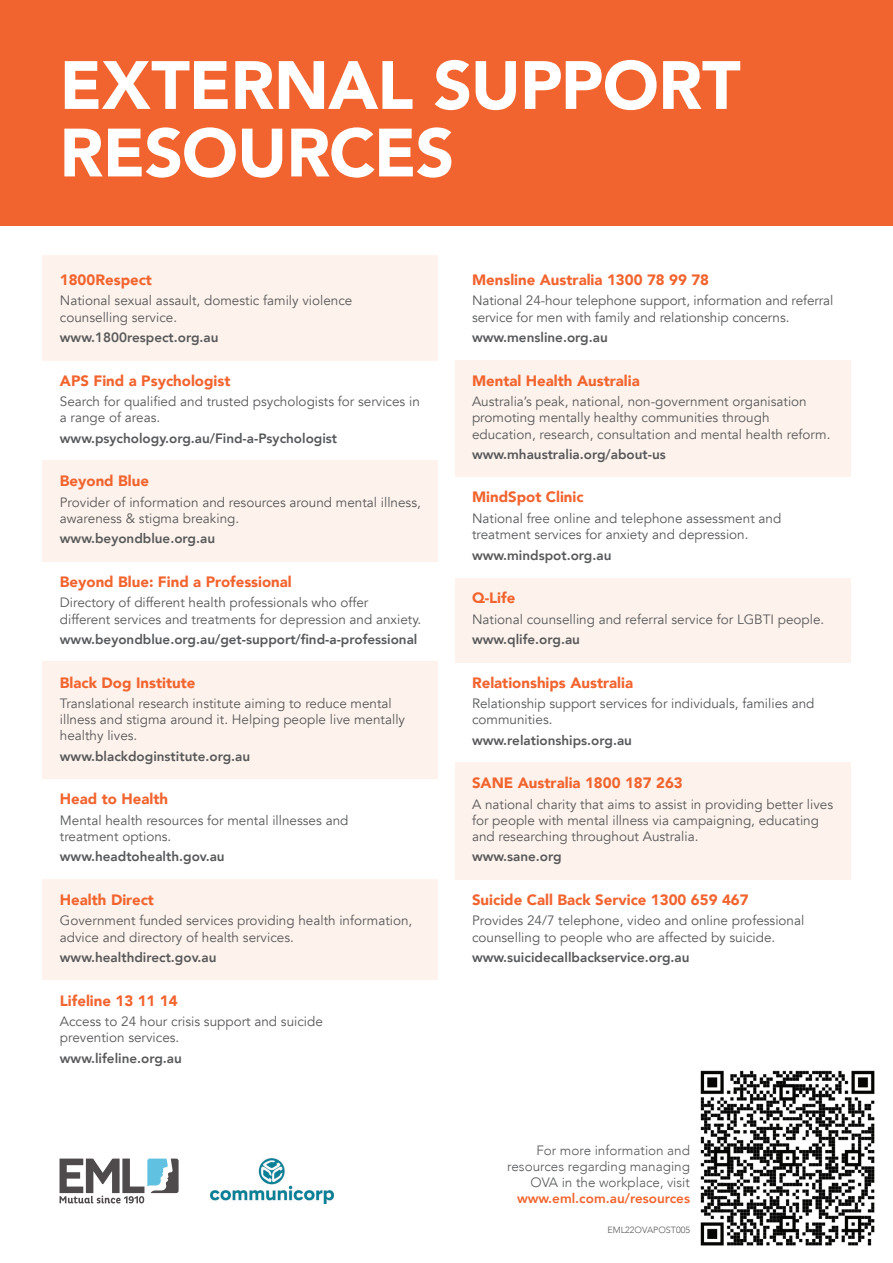
<style>
.page{position:relative;width:893px;height:1263px;background:#fff}
.page>*{position:absolute;margin:0;border:0;box-sizing:border-box;transform-origin:0 0}
.t1{font:900 67.5px/67.5px "Avenir";letter-spacing:-.01em;color:#fff}
.t2{font:900 15px "Avenir";color:#f2642f}
.t3{font:13.5px/16.2px "Avenir";color:#57585a}
.t4{font:800 13.5px "Avenir";color:#57585a}
.t5{font:300 13.5px/16.2px "Avenir";color:#57585a;text-align:right}
.t6{font:800 13.5px "Avenir";color:#f2642f}
.t7{font:300 9px "Avenir";color:#57585a}
</style>
<div class="page">
<img style="left:210px;top:1158px;width:123px;height:45px">
<svg style="left:60px;top:1158px;width:119px;height:45px"></svg>
<div style="left:0;top:0;width:893px;height:225px;background:#f2642f"></div>
<div style="left:43px;top:255px;width:395px;height:105px;background:#fdf3ec"></div>
<div style="left:455px;top:360px;width:396px;height:117px;background:#fdf3ec"></div>
<div style="left:455px;top:578px;width:396px;height:84px;background:#fdf3ec"></div>
<div style="left:455px;top:762px;width:396px;height:118px;background:#fdf3ec"></div>
<img style="left:700px;top:1070px;width:175px;height:176px">
<div style="left:43px;top:460px;width:395px;height:101px;background:#fdf3ec"></div>
<div style="left:43px;top:662px;width:395px;height:117px;background:#fdf3ec"></div>
<div style="left:43px;top:879px;width:395px;height:101px;background:#fdf3ec"></div>
<h1 class="t1" style="left:60px;top:50px;width:683px">EXTERNAL SUPPORT<br>RESOURCES</h1>
<p class="t2" style="left:60px;top:267px;width:94px">1800Respect</p>
<p class="t3" style="left:60px;top:293px;width:294px">National sexual assault, domestic family violence counselling service.</p>
<p class="t4" style="left:60px;top:327px;width:160px">www.1800respect.org.au</p>
<p class="t2" style="left:60px;top:368px;width:172px">APS Find a Psychologist</p>
<p class="t3" style="left:60px;top:394px;width:361px">Search for qualified and trusted psychologists for services in a range of areas.</p>
<p class="t4" style="left:60px;top:428px;width:279px">www.psychology.org.au/Find-a-Psychologist</p>
<p class="t2" style="left:60px;top:468px;width:91px">Beyond Blue</p>
<p class="t3" style="left:60px;top:494px;width:362px">Provider of information and resources around mental illness, awareness &amp; stigma breaking.</p>
<p class="t4" style="left:60px;top:528px;width:157px">www.beyondblue.org.au</p>
<p class="t2" style="left:60px;top:569px;width:233px">Beyond Blue: Find a Professional</p>
<p class="t3" style="left:60px;top:595px;width:363px">Directory of different health professionals who offer different services and treatments for depression and anxiety.</p>
<p class="t4" style="left:60px;top:629px;width:359px">www.beyondblue.org.au/get-support/find-a-professional</p>
<p class="t2" style="left:60px;top:669px;width:137px">Black Dog Institute</p>
<p class="t3" style="left:60px;top:695px;width:347px">Translational research institute aiming to reduce mental illness and stigma around it. Helping people live mentally healthy lives.</p>
<p class="t4" style="left:60px;top:746px;width:192px">www.blackdoginstitute.org.au</p>
<p class="t2" style="left:60px;top:786px;width:110px">Head to Health</p>
<p class="t3" style="left:60px;top:812px;width:290px">Mental health resources for mental illnesses and treatment options.</p>
<p class="t4" style="left:60px;top:846px;width:166px">www.headtohealth.gov.au</p>
<p class="t2" style="left:60px;top:887px;width:96px">Health Direct</p>
<p class="t3" style="left:60px;top:913px;width:354px">Government funded services providing health information, advice and directory of health services.</p>
<p class="t4" style="left:60px;top:947px;width:158px">www.healthdirect.gov.au</p>
<p class="t2" style="left:60px;top:987px;width:119px">Lifeline 13 11 14</p>
<p class="t3" style="left:60px;top:1013px;width:265px">Access to 24 hour crisis support and suicide prevention services.</p>
<p class="t4" style="left:60px;top:1047px;width:124px">www.lifeline.org.au</p>
<p class="t2" style="left:472px;top:267px;width:239px">Mensline Australia 1300 78 99 78</p>
<p class="t3" style="left:472px;top:293px;width:363px">National 24-hour telephone support, information and referral service for men with family and relationship concerns.</p>
<p class="t4" style="left:472px;top:327px;width:137px">www.mensline.org.au</p>
<p class="t2" style="left:472px;top:368px;width:169px">Mental Health Australia</p>
<p class="t3" style="left:472px;top:394px;width:360px">Australia’s peak, national, non-government organisation promoting mentally healthy communities through education, research, consultation and mental health reform.</p>
<p class="t4" style="left:472px;top:444px;width:195px">www.mhaustralia.org/about-us</p>
<p class="t2" style="left:472px;top:484px;width:113px">MindSpot Clinic</p>
<p class="t3" style="left:472px;top:510px;width:311px">National free online and telephone assessment and treatment services for anxiety and depression.</p>
<p class="t4" style="left:472px;top:544px;width:141px">www.mindspot.org.au</p>
<p class="t2" style="left:472px;top:585px;width:45px">Q-Life</p>
<p class="t3" style="left:472px;top:611px;width:354px">National counselling and referral service for LGBTI people.</p>
<p class="t4" style="left:472px;top:629px;width:110px">www.qlife.org.au</p>
<p class="t2" style="left:472px;top:669px;width:163px">Relationships Australia</p>
<p class="t3" style="left:472px;top:695px;width:344px">Relationship support services for individuals, families and communities.</p>
<p class="t4" style="left:472px;top:729px;width:161px">www.relationships.org.au</p>
<p class="t2" style="left:472px;top:770px;width:212px">SANE Australia 1800 187 263</p>
<p class="t3" style="left:472px;top:796px;width:363px">A national charity that aims to assist in providing better lives for people with mental illness via campaigning, educating and researching throughout Australia.</p>
<p class="t4" style="left:472px;top:846px;width:91px">www.sane.org</p>
<p class="t2" style="left:472px;top:887px;width:278px">Suicide Call Back Service 1300 659 467</p>
<p class="t3" style="left:472px;top:913px;width:334px">Provides 24/7 telephone, video and online professional counselling to people who are affected by suicide.</p>
<p class="t4" style="left:472px;top:947px;width:219px">www.suicidecallbackservice.org.au</p>
<p class="t5" style="left:507px;top:1142px;width:184px">For more information and resources regarding managing<br>OVA in the workplace, visit</p>
<p class="t6" style="left:517px;top:1188px;width:174px">www.eml.com.au/resources</p>
<p class="t7" style="left:607px;top:1225px;width:84px">EML22OVAPOST005</p>
</div>
